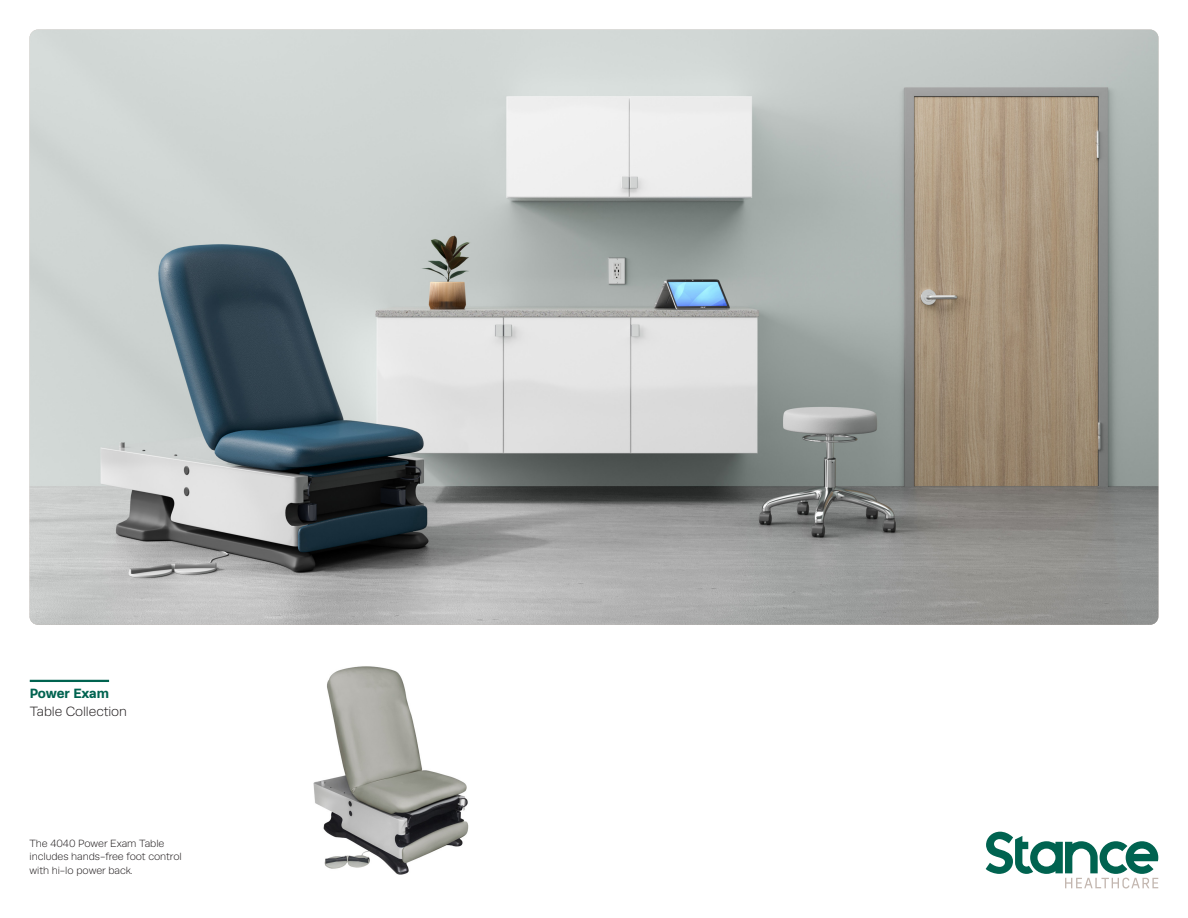
<style>
.page{position:relative;width:1188px;height:918px;background:#fff}
.page>*{position:absolute;margin:0;border:0;box-sizing:border-box;transform-origin:0 0}
.Product_Subheading{font:300 13.5px "Runda";letter-spacing:-.005em;color:#231f20}
.Product_Heading{font:700 13.5px "Runda";letter-spacing:-.01em;color:#006350}
.Product_Body{font:300 10.5px/13.5px "Runda";letter-spacing:-.005em;color:#231f20}
</style>
<div class="page">
<img style="left:30px;top:30px;width:1128px;height:595px">
<hr style="left:30px;top:680px;width:79px;height:2px;background:#006350">
<img style="left:313px;top:666px;width:156px;height:209px">
<svg style="left:986px;top:832px;width:172px;height:56px"></svg>
<p class="Product_Heading" style="left:30px;top:685px;width:81px">Power Exam</p>
<p class="Product_Subheading" style="left:30px;top:704px;width:99px">Table Collection</p>
<p class="Product_Body" style="left:30px;top:837px;width:154px">The 4040 Power Exam Table includes hands-free foot control with hi-lo power back.</p>
</div>
